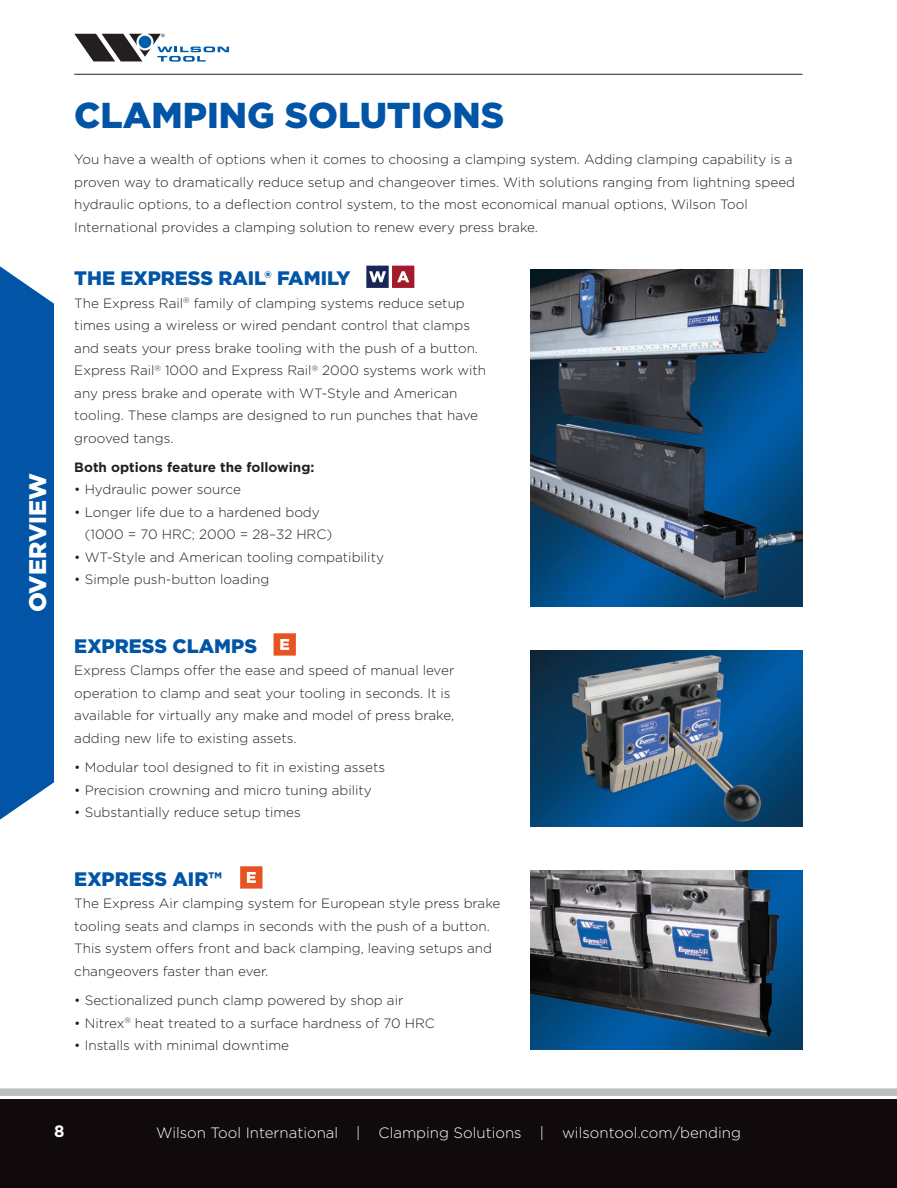
<style>
.page{position:relative;width:897px;height:1188px;background:#fff}
.page>*{position:absolute;margin:0;border:0;box-sizing:border-box;transform-origin:0 0}
.t1{font:900 36px "Gotham";color:#0154a6}
.t2{font:900 24px "Gotham";color:#fff}
.t3{font:900 19.5px "Gotham";color:#0154a6}
.t4{font:700 16.5px "Gotham";color:#fff}
.t5{font:300 15px "Gotham";color:#fff}
.t6{font:300 13.5px/22.5px "Gotham";color:#231f20}
.t7{font:700 13.5px "Gotham";color:#231f20}
</style>
<div class="page">
<svg style="left:74px;top:34px;width:155px;height:28px"></svg>
<div style="left:0;top:1099px;width:896px;height:89px;background:#110a0c"></div>
<div style="left:0;top:1088px;width:896px;height:8px;background:#bcbdc0"></div>
<svg style="left:0;top:266px;width:54px;height:554px;background:#125fac"></svg>
<hr style="left:74px;top:74px;width:728px;height:1px;background:#231f20">
<img style="left:530px;top:651px;width:272px;height:175px">
<svg style="left:273px;top:633px;width:23px;height:23px"></svg>
<img style="left:530px;top:870px;width:272px;height:180px">
<svg style="left:240px;top:866px;width:22px;height:23px"></svg>
<img style="left:530px;top:269px;width:272px;height:338px">
<svg style="left:366px;top:266px;width:48px;height:22px"></svg>
<h2 class="t2" style="left:21px;top:612px;width:140px;rotate:-90deg">OVERVIEW</h2>
<h1 class="t1" style="left:74px;top:91px;width:431px">CLAMPING SOLUTIONS</h1>
<p class="t6" style="left:74px;top:148px;width:722px">You have a wealth of options when it comes to choosing a clamping system. Adding clamping capability is a proven way to dramatically reduce setup and changeover times. With solutions ranging from lightning speed hydraulic options, to a deflection control system, to the most economical manual options, Wilson Tool International provides a clamping solution to renew every press brake.</p>
<h3 class="t3" style="left:74px;top:265px;width:278px">THE EXPRESS RAIL® FAMILY</h3>
<p class="t6" style="left:74px;top:291px;width:413px">The Express Rail<sup>®</sup> family of clamping systems reduce setup times using a wireless or wired pendant control that clamps and seats your press brake tooling with the push of a button.<br>Express Rail<sup>®</sup> 1000 and Express Rail<sup>®</sup> 2000 systems work with any press brake and operate with WT-Style and American tooling. These clamps are designed to run punches that have grooved tangs.</p>
<p class="t7" style="left:74px;top:459px;width:242px">Both options feature the following:</p>
<p class="t6" style="left:74px;top:478px;width:168px">• Hydraulic power source</p>
<p class="t6" style="left:85px;top:501px;width:249px;text-indent:-10px">• Longer life due to a hardened body (1000 = 70 HRC; 2000 = 28–32 HRC)</p>
<p class="t6" style="left:74px;top:546px;width:311px">• WT-Style and American tooling compatibility</p>
<p class="t6" style="left:74px;top:568px;width:197px">• Simple push-button loading</p>
<h3 class="t3" style="left:74px;top:633px;width:184px">EXPRESS CLAMPS</h3>
<p class="t6" style="left:74px;top:659px;width:381px">Express Clamps offer the ease and speed of manual lever operation to clamp and seat your tooling in seconds. It is available for virtually any make and model of press brake, adding new life to existing assets.</p>
<p class="t6" style="left:74px;top:756px;width:312px">• Modular tool designed to fit in existing assets</p>
<p class="t6" style="left:74px;top:779px;width:299px">• Precision crowning and micro tuning ability</p>
<p class="t6" style="left:74px;top:801px;width:228px">• Substantially reduce setup times</p>
<h3 class="t3" style="left:74px;top:865px;width:149px">EXPRESS AIR™</h3>
<p class="t6" style="left:74px;top:892px;width:427px">The Express Air clamping system for European style press brake tooling seats and clamps in seconds with the push of a button.<br>This system offers front and back clamping, leaving setups and changeovers faster than ever.</p>
<p class="t6" style="left:74px;top:989px;width:330px">• Sectionalized punch clamp powered by shop air</p>
<p class="t6" style="left:74px;top:1011px;width:362px">• Nitrex<sup>®</sup> heat treated to a surface hardness of 70 HRC</p>
<p class="t6" style="left:74px;top:1034px;width:216px">• Installs with minimal downtime</p>
<p class="t4" style="left:54px;top:1122px;width:12px">8</p>
<p class="t5" style="left:156px;top:1125px;width:586px">Wilson Tool International | Clamping Solutions | wilsontool.com/bending</p>
</div>
